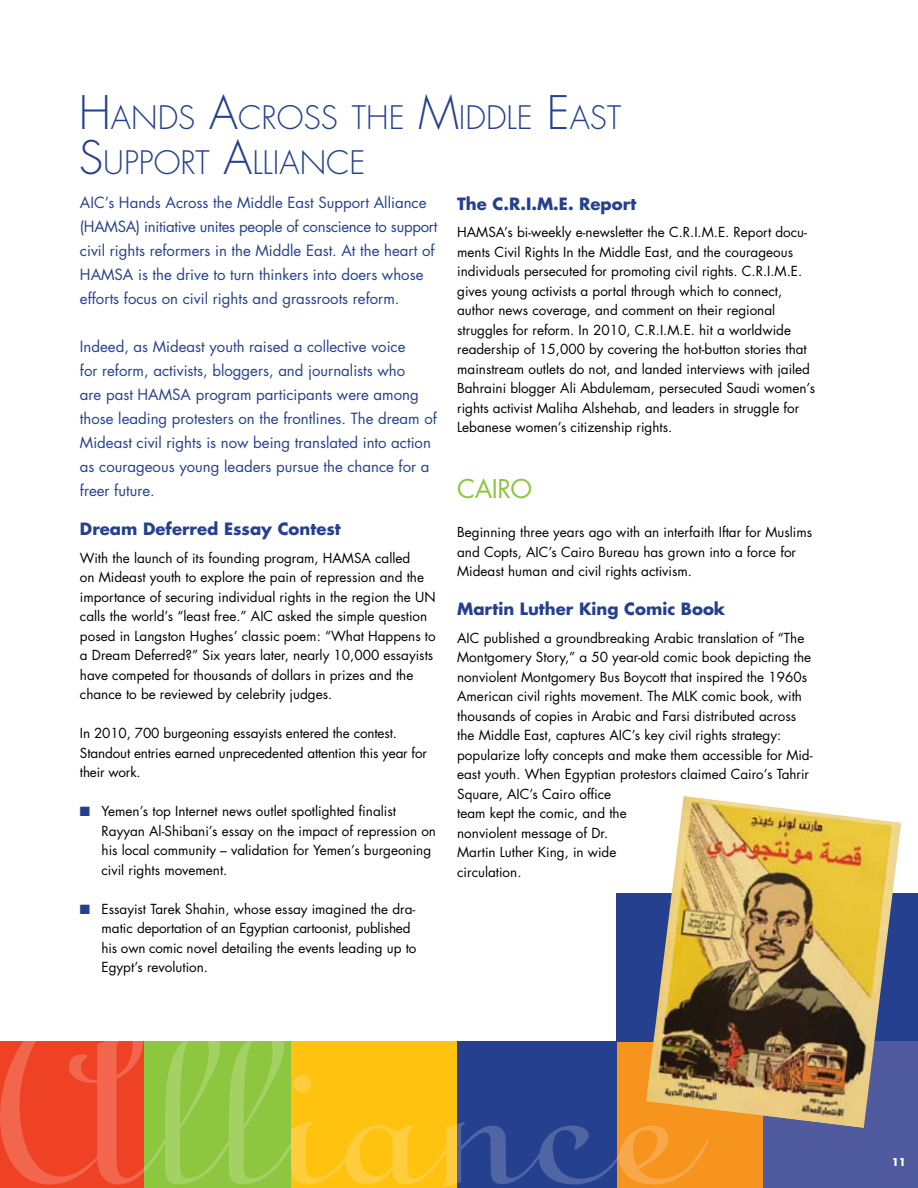
<style>
.page{position:relative;width:918px;height:1188px;background:#fff}
.page>*{position:absolute;margin:0;border:0;box-sizing:border-box;transform-origin:0 0}
.t1{font:300 31.5px/45px "Futura";color:#25408f}
.t2{font:25.2px "Futura";letter-spacing:-.02em;color:#8dc63f}
.t3{font:700 16.5px "Futura";color:#25408f}
.t4{font:15px/24px "Futura";color:#25408f}
.t5{font:13.5px/19.5px "Futura";color:#000}
.t6{font:700 10.5px "Futura";color:#fff}
.s1{font-size:45px}
.s2{color:#25408f}
</style>
<div class="page">
<div style="left:617px;top:1041px;width:146px;height:147px;background:#f7941e"></div>
<div style="left:617px;top:893px;width:301px;height:148px;background:#25408f"></div>
<div style="left:763px;top:1041px;width:155px;height:147px;background:#4f5b9e"></div>
<svg style="left:0;top:1002px;width:708px;height:186px"></svg>
<img style="left:646px;top:796px;width:255px;height:332px">
<h1 class="t1" style="left:79px;top:96px;width:544px"><span class="s1">H</span>ANDS <span class="s1">A</span>CROSS TH E <span class="s1">M</span>IDDLE <span class="s1">E</span>AST<br><span class="s1">S</span>UPPORT <span class="s1">A</span>LLIANCE</h1>
<p class="t4" style="left:80px;top:190px;width:359px">AIC’s Hands Across the Middle East Support Alliance (HAMSA) initiative unites people of conscience to support civil rights reformers in the Middle East. At the heart of HAMSA is the drive to turn thinkers into doers whose efforts focus on civil rights and grassroots reform.</p>
<p class="t4" style="left:80px;top:334px;width:358px">Indeed, as Mideast youth raised a collective voice<br>for reform, activists, bloggers, and journalists who<br>are past HAMSA program participants were among those leading protesters on the frontlines. The dream of Mideast civil rights is now being translated into action as courageous young leaders pursue the chance for a freer future.</p>
<p class="t3" style="left:80px;top:517px;width:262px">Dream Deferred Essay Contest</p>
<p class="t5" style="left:80px;top:548px;width:357px">With the launch of its founding program, HAMSA called<br>on Mideast youth to explore the pain of repression and the importance of securing individual rights in the region the UN calls the world’s “least free.” AIC asked the simple question posed in Langston Hughes’ classic poem: “What Happens to a Dream Deferred?” Six years later, nearly 10,000 essayists have competed for thousands of dollars in prizes and the chance to be reviewed by celebrity judges.</p>
<p class="t5" style="left:80px;top:723px;width:349px">In 2010, 700 burgeoning essayists entered the contest.<br>Standout entries earned unprecedented attention this year for their work.</p>
<p class="t5" style="left:102px;top:801px;width:336px;text-indent:-22px"><span class="s2">■</span> Yemen’s top Internet news outlet spotlighted finalist Rayyan Al-Shibani’s essay on the impact of repression on his local community – validation for Yemen’s burgeoning civil rights movement.</p>
<p class="t5" style="left:102px;top:899px;width:316px;text-indent:-22px"><span class="s2">■</span> Essayist Tarek Shahin, whose essay imagined the dra&shy;matic deportation of an Egyptian cartoonist, published his own comic novel detailing the events leading up to Egypt’s revolution.</p>
<p class="t3" style="left:457px;top:192px;width:181px">The C.R.I.M.E. Report</p>
<p class="t5" style="left:457px;top:222px;width:360px">HAMSA’s bi-weekly e-newsletter the C.R.I.M.E. Report docu&shy;ments Civil Rights In the Middle East, and the courageous individuals persecuted for promoting civil rights. C.R.I.M.E. gives young activists a portal through which to connect, author news coverage, and comment on their regional struggles for reform. In 2010, C.R.I.M.E. hit a worldwide readership of 15,000 by covering the hot-button stories that mainstream outlets do not, and landed interviews with jailed Bahraini blogger Ali Abdulemam, persecuted Saudi women’s rights activist Maliha Alshehab, and leaders in struggle for Lebanese women’s citizenship rights.</p>
<h2 class="t2" style="left:457px;top:472px;width:77px">CAIRO</h2>
<p class="t5" style="left:457px;top:522px;width:356px">Beginning three years ago with an interfaith Iftar for Muslims and Copts, AIC’s Cairo Bureau has grown into a force for<br>Mideast human and civil rights activism.</p>
<p class="t3" style="left:457px;top:598px;width:270px">Martin Luther King Comic Book</p>
<p class="t5" style="left:457px;top:628px;width:357px">AIC published a groundbreaking Arabic translation of “The Montgomery Story,” a 50 year-old comic book depicting the nonviolent Montgomery Bus Boycott that inspired the 1960s American civil rights movement. The MLK comic book, with thousands of copies in Arabic and Farsi distributed across the Middle East, captures AIC’s key civil rights strategy: popularize lofty concepts and make them accessible for Mid&shy;east youth. When Egyptian protestors claimed Cairo’s Tahrir Square, AIC’s Cairo office<br>team kept the comic, and the<br>nonviolent message of Dr.<br>Martin Luther King, in wide<br>circulation.</p>
<p class="t6" style="left:892px;top:1155px;width:16px">11</p>
</div>
